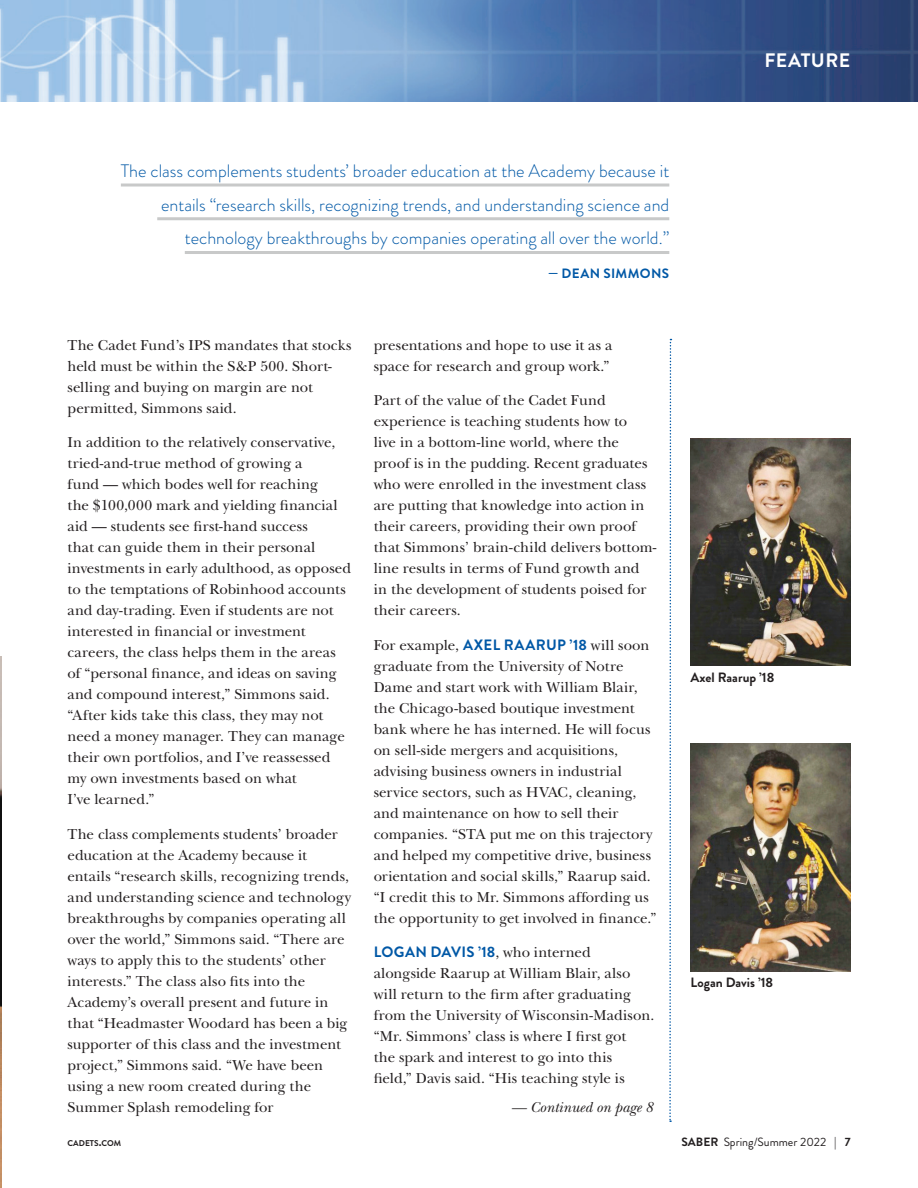
<style>
.page{position:relative;width:918px;height:1188px;background:#fff}
.page>*{position:absolute;margin:0;border:0;box-sizing:border-box;transform-origin:0 0}
.Section_Heading{font:700 19.5px "Brandon Grotesque";letter-spacing:.02em;color:#fff}
.ByLine{font:300 18px "Brandon Grotesque";color:#0158a6}
.Body_Text_-_No_Inden{font:15px/21px "New Baskerville";letter-spacing:.005em;color:#231f20}
.Body_Text_-_No_Inden-2{font:italic 15px "New Baskerville";color:#231f20}
.Cutlines_-_9pt{font:700 13.5px "Brandon Grotesque";color:#231f20}
.Pull_Quote_-_12pt_Be{font:700 13.5px "Brandon Grotesque";letter-spacing:.03em;color:#0158a6}
.t1{font:12px "Brandon Grotesque";color:#231f20}
.t2{font:700 8.4px "Brandon Grotesque";color:#231f20}
.s1{font-family:"Brandon Grotesque";font-weight:700;color:#0158a6}
.s2{font-size:12px}
.s3{font-weight:700}
</style>
<div class="page">
<hr style="left:121px;top:184px;width:548px;height:3px;background:#c8c9c9">
<hr style="left:157px;top:217px;width:512px;height:3px;background:#c8c9c9">
<hr style="left:185px;top:251px;width:484px;height:3px;background:#c8c9c9">
<img style="left:0;top:656px;width:1px;height:532px">
<svg style="left:669px;top:339px;width:2px;height:783px"></svg>
<img style="left:691px;top:438px;width:159px;height:228px">
<img style="left:691px;top:743px;width:159px;height:228px">
<img style="left:0;top:0;width:918px;height:102px">
<p class="Section_Heading" style="left:765px;top:47px;width:87px">FEATURE</p>
<p class="ByLine" style="left:121px;top:158px;width:550px">The class complements students’ broader education at the Academy because it</p>
<p class="ByLine" style="left:161px;top:192px;width:510px">entails “research skills, recognizing trends, and understanding science and</p>
<p class="ByLine" style="left:185px;top:226px;width:486px">technology breakthroughs by companies operating all over the world.”</p>
<p class="Pull_Quote_-_12pt_Be" style="left:548px;top:264px;width:122px">— DEAN SIMMONS</p>
<p class="Body_Text_-_No_Inden" style="left:68px;top:334px;width:286px">The Cadet Fund’s IPS mandates that stocks held must be within the S&amp;P 500. Short&shy;selling and buying on margin are not permitted, Simmons said.</p>
<p class="Body_Text_-_No_Inden" style="left:68px;top:432px;width:285px">In addition to the relatively conservative, tried-and-true method of growing a<br>fund — which bodes well for reaching<br>the $100,000 mark and yielding financial aid — students see first-hand success<br>that can guide them in their personal investments in early adulthood, as opposed to the temptations of Robinhood accounts and day-trading. Even if students are not interested in financial or investment careers, the class helps them in the areas of “personal finance, and ideas on saving and compound interest,” Simmons said. “After kids take this class, they may not need a money manager. They can manage their own portfolios, and I’ve reassessed my own investments based on what<br>I’ve learned.”</p>
<p class="Body_Text_-_No_Inden" style="left:68px;top:823px;width:285px">The class complements students’ broader education at the Academy because it entails “research skills, recognizing trends, and understanding science and technology breakthroughs by companies operating all over the world,” Simmons said. “There are ways to apply this to the students’ other interests.” The class also fits into the Academy’s overall present and future in that “Headmaster Woodard has been a big supporter of this class and the investment project,” Simmons said. “We have been using a new room created during the Summer Splash remodeling for</p>
<p class="Body_Text_-_No_Inden" style="left:374px;top:334px;width:240px">presentations and hope to use it as a space for research and group work.”</p>
<p class="Body_Text_-_No_Inden" style="left:374px;top:390px;width:284px">Part of the value of the Cadet Fund experience is teaching students how to<br>live in a bottom-line world, where the proof is in the pudding. Recent graduates who were enrolled in the investment class are putting that knowledge into action in their careers, providing their own proof that Simmons’ brain-child delivers bottom&shy;line results in terms of Fund growth and in the development of students poised for their careers.</p>
<p class="Body_Text_-_No_Inden" style="left:374px;top:634px;width:284px">For example, <span class="s1">AXEL RAARUP ’18</span> will soon graduate from the University of Notre Dame and start work with William Blair, the Chicago-based boutique investment bank where he has interned. He will focus on sell-side mergers and acquisitions, advising business owners in industrial service sectors, such as HVAC, cleaning, and maintenance on how to sell their companies. “STA put me on this trajectory and helped my competitive drive, business orientation and social skills,” Raarup said. “I credit this to Mr. Simmons affording us the opportunity to get involved in finance.”</p>
<p class="Body_Text_-_No_Inden" style="left:374px;top:942px;width:282px"><span class="s1">LOGAN DAVIS ’18</span>, who interned alongside Raarup at William Blair, also will return to the firm after graduating from the University of Wisconsin-Madison. “Mr. Simmons’ class is where I first got<br>the spark and interest to go into this field,” Davis said. “His teaching style is</p>
<p class="Body_Text_-_No_Inden-2" style="left:511px;top:1098px;width:143px">— Continued on page 8</p>
<p class="Cutlines_-_9pt" style="left:691px;top:668px;width:85px">Axel Raarup ’18</p>
<p class="Cutlines_-_9pt" style="left:691px;top:973px;width:84px">Logan Davis ’18</p>
<p class="t2" style="left:68px;top:1137px;width:55px">CADETS<span class="s2">.</span>COM</p>
<p class="t1" style="left:681px;top:1133px;width:171px"><span class="s3">SABER</span> Spring/Summer 2022 | <span class="s3">7</span></p>
</div>
